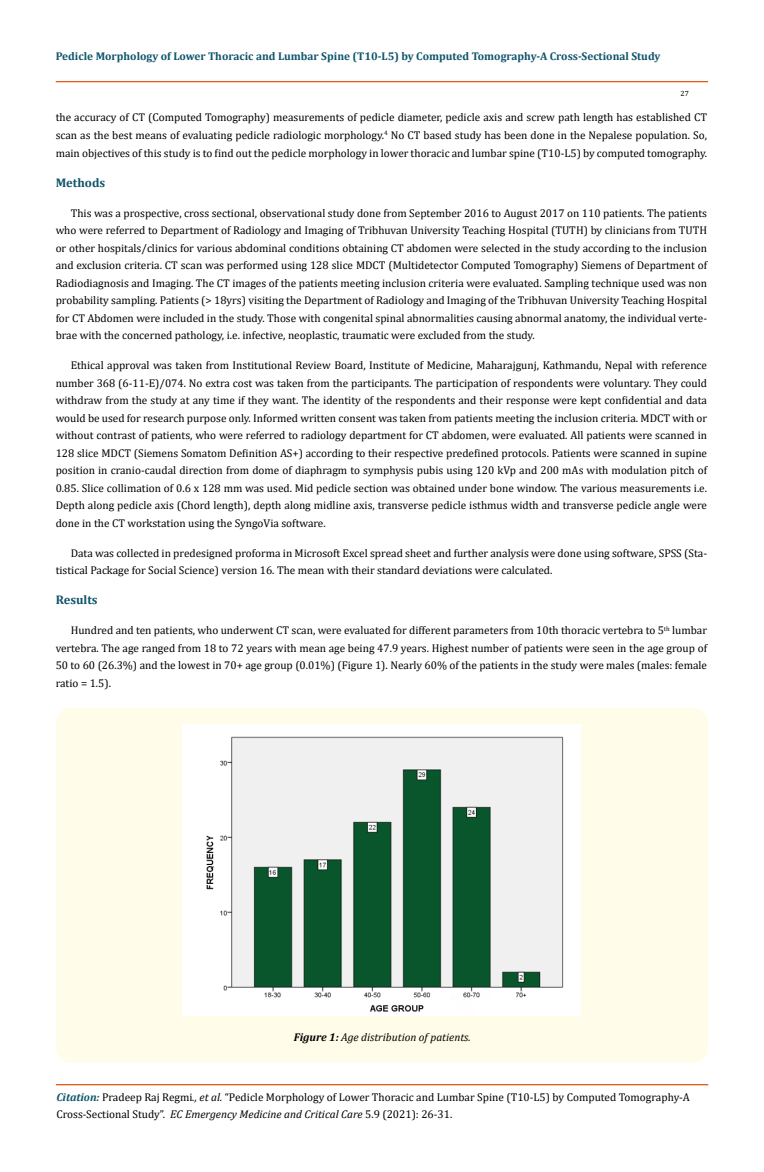
<style>
.page{position:relative;width:764px;height:1172px;background:#fff}
.page>*{position:absolute;margin:0;border:0;box-sizing:border-box;transform-origin:0 0}
.t1{font:700 12.5px "Cambria";color:#0e546a}
.t2{font:11.25px/17.5px "Cambria";color:#000;text-align:justify}
.t3{font:700 11.25px "Cambria";color:#0e546a}
.t4{font:italic 11.25px "Cambria";color:#000}
.t5{font:7.5px "Cambria";color:#000}
.s1{font-weight:700}
.s2{font-weight:700;font-style:italic;color:#0e546a}
.s3{font-style:italic}
</style>
<div class="page">
<div style="left:56px;top:1084px;width:652px;height:1px;border:1px solid #e05d1a"></div>
<div style="left:56px;top:81px;width:651px;height:1px;border:1px solid #e05d1a"></div>
<div style="left:56px;top:707px;width:652px;height:355px;background:#fffde9;border-radius:15px"></div>
<img style="left:182px;top:724px;width:398px;height:291px">
<p class="t3" style="left:56px;top:48px;width:606px">Pedicle Morphology of Lower Thoracic and Lumbar Spine (T10-L5) by Computed Tomography-A Cross-Sectional Study</p>
<p class="t5" style="left:680px;top:89px;width:10px">27</p>
<p class="t2" style="left:56px;top:109px;width:653px">the accuracy of CT (Computed Tomography) measurements of pedicle diameter, pedicle axis and screw path length has established CT scan as the best means of evaluating pedicle radiologic morphology.<sup>4</sup> No CT based study has been done in the Nepalese population. So, main objectives of this study is to find out the pedicle morphology in lower thoracic and lumbar spine (T10-L5) by computed tomography.</p>
<p class="t1" style="left:56px;top:173px;width:51px">Methods</p>
<p class="t2" style="left:56px;top:204px;width:653px;text-indent:15px">This was a prospective, cross sectional, observational study done from September 2016 to August 2017 on 110 patients. The patients who were referred to Department of Radiology and Imaging of Tribhuvan University Teaching Hospital (TUTH) by clinicians from TUTH or other hospitals/clinics for various abdominal conditions obtaining CT abdomen were selected in the study according to the inclusion and exclusion criteria. CT scan was performed using 128 slice MDCT (Multidetector Computed Tomography) Siemens of Department of Radiodiagnosis and Imaging. The CT images of the patients meeting inclusion criteria were evaluated. Sampling technique used was non probability sampling. Patients (&gt; 18yrs) visiting the Department of Radiology and Imaging of the Tribhuvan University Teaching Hospital for CT Abdomen were included in the study. Those with congenital spinal abnormalities causing abnormal anatomy, the individual verte&shy;brae with the concerned pathology, i.e. infective, neoplastic, traumatic were excluded from the study.</p>
<p class="t2" style="left:56px;top:356px;width:653px;text-indent:15px">Ethical approval was taken from Institutional Review Board, Institute of Medicine, Maharajgunj, Kathmandu, Nepal with reference number 368 (6-11-E)/074. No extra cost was taken from the participants. The participation of respondents were voluntary. They could withdraw from the study at any time if they want. The identity of the respondents and their response were kept confidential and data would be used for research purpose only. Informed written consent was taken from patients meeting the inclusion criteria. MDCT with or without contrast of patients, who were referred to radiology department for CT abdomen, were evaluated. All patients were scanned in 128 slice MDCT (Siemens Somatom Definition AS+) according to their respective predefined protocols. Patients were scanned in supine position in cranio-caudal direction from dome of diaphragm to symphysis pubis using 120 kVp and 200 mAs with modulation pitch of 0.85. Slice collimation of 0.6 x 128 mm was used. Mid pedicle section was obtained under bone window. The various measurements i.e.<br>Depth along pedicle axis (Chord length), depth along midline axis, transverse pedicle isthmus width and transverse pedicle angle were done in the CT workstation using the SyngoVia software.</p>
<p class="t2" style="left:56px;top:544px;width:653px;text-indent:15px">Data was collected in predesigned proforma in Microsoft Excel spread sheet and further analysis were done using software, SPSS (Sta&shy;tistical Package for Social Science) version 16. The mean with their standard deviations were calculated.</p>
<p class="t1" style="left:56px;top:591px;width:44px">Results</p>
<p class="t2" style="left:56px;top:621px;width:653px;text-indent:15px">Hundred and ten patients, who underwent CT scan, were evaluated for different parameters from 10th thoracic vertebra to 5<sup>th</sup> lumbar vertebra. The age ranged from 18 to 72 years with mean age being 47.9 years. Highest number of patients were seen in the age group of 50 to 60 (26.3%) and the lowest in 70+ age group (0.01%) (Figure 1). Nearly 60% of the patients in the study were males (males: female ratio = 1.5).</p>
<p class="t4" style="left:294px;top:1028px;width:178px"><span class="s1">Figure 1:</span> Age distribution of patients.</p>
<p class="t2" style="left:56px;top:1088px;width:635px"><span class="s2">Citation:</span> Pradeep Raj Regmi<span class="s3">., et al.</span> “Pedicle Morphology of Lower Thoracic and Lumbar Spine (T10-L5) by Computed Tomography-A<br>Cross-Sectional Study”. <span class="s3">EC Emergency Medicine and Critical Care</span> 5.9 (2021): 26-31.</p>
</div>
